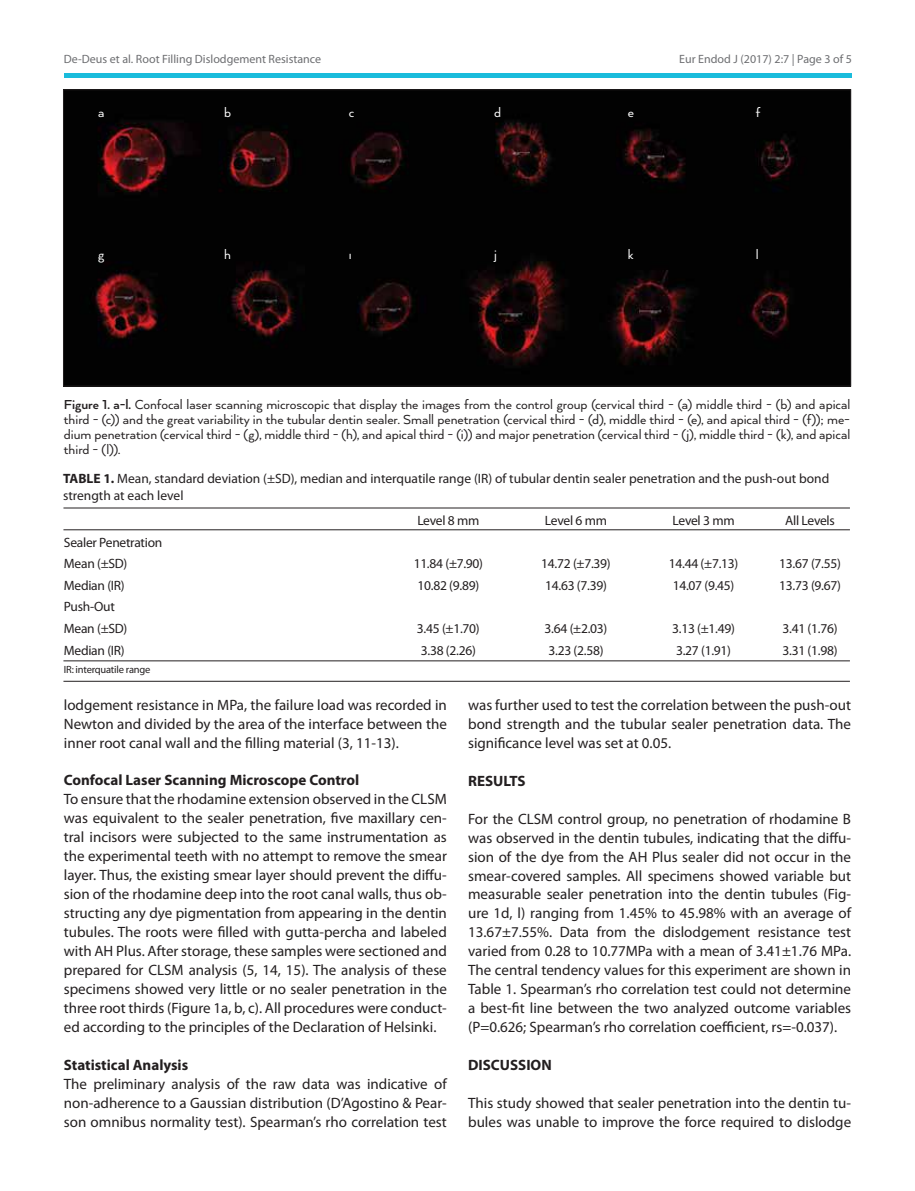
<style>
.page{position:relative;width:915px;height:1191px;background:#fff}
.page>*{position:absolute;margin:0;border:0;box-sizing:border-box;transform-origin:0 0}
.t1{font:15px/18.9px "Myriad Pro";color:#231f20;text-align:justify}
.t2{font:15px/15px "Arquitecta";color:#231f20;text-align:justify}
.t3{font:700 15px "Myriad Pro";color:#231f20}
.t4{font:15px "Arquitecta";color:#fff}
.t5{font:13.5px/21.5px "Myriad Pro";letter-spacing:-.015em;color:#231f20}
.t6{font:12px "Myriad Pro";color:#6d6e71}
.t7{font:10.5px "Myriad Pro";letter-spacing:-.02em;color:#231f20}
.s1{font-weight:700}
</style>
<div class="page">
<div style="left:64px;top:73px;width:786px;height:5px;background:#1abcdc"></div>
<img style="left:65px;top:91px;width:783px;height:293px">
<hr style="left:63px;top:529px;width:786px;height:1px;background:#231f20">
<hr style="left:63px;top:660px;width:786px;height:1px;background:#231f20">
<hr style="left:63px;top:508px;width:786px;height:1px;background:#231f20">
<hr style="left:63px;top:681px;width:786px;height:1px;background:#231f20">
<p class="t6" style="left:64px;top:52px;width:259px">De-Deus et al. Root Filling Dislodgement Resistance</p>
<p class="t6" style="left:679px;top:52px;width:174px">Eur Endod J (2017) 2:7 | Page 3 of 5</p>
<p class="t4" style="left:98px;top:103px;width:8px">a</p>
<p class="t4" style="left:98px;top:246px;width:8px">g</p>
<p class="t4" style="left:224px;top:103px;width:9px">b</p>
<p class="t4" style="left:224px;top:246px;width:8px">h</p>
<p class="t4" style="left:349px;top:103px;width:7px">c</p>
<p class="t4" style="left:349px;top:246px;width:4px">ı</p>
<p class="t4" style="left:494px;top:103px;width:9px">d</p>
<p class="t4" style="left:494px;top:246px;width:4px">j</p>
<p class="t4" style="left:627px;top:103px;width:8px">e</p>
<p class="t4" style="left:627px;top:246px;width:7px">k</p>
<p class="t4" style="left:755px;top:103px;width:6px">f</p>
<p class="t4" style="left:755px;top:246px;width:4px">l</p>
<p class="t2" style="left:64px;top:396px;width:787px"><span class="s1">Figure 1. a-l.</span> Confocal laser scanning microscopic that display the images from the control group (cervical third - (a) middle third - (b) and apical third - (c)) and the great variability in the tubular dentin sealer. Small penetration (cervical third - (d), middle third - (e), and apical third - (f)); me&shy;dium penetration (cervical third - (g), middle third - (h), and apical third - (i)) and major penetration (cervical third - (j), middle third - (k), and apical third - (l)).</p>
<p class="t5" style="left:63px;top:469px;width:767px;line-height:17.2px"><span class="s1">TABLE 1.</span> Mean, standard deviation (±SD), median and interquatile range (IR) of tubular dentin sealer penetration and the push-out bond strength at each level</p>
<p class="t5" style="left:64px;top:531px;width:100px">Sealer Penetration<br>Mean (±SD)</p>
<p class="t5" style="left:417px;top:510px;width:63px">Level 8 mm</p>
<p class="t5" style="left:545px;top:510px;width:63px">Level 6 mm</p>
<p class="t5" style="left:672px;top:510px;width:63px">Level 3 mm</p>
<p class="t5" style="left:785px;top:510px;width:51px">All Levels</p>
<p class="t5" style="left:413px;top:553px;width:71px">11.84 (±7.90)</p>
<p class="t5" style="left:541px;top:553px;width:71px">14.72 (±7.39)</p>
<p class="t5" style="left:668px;top:553px;width:71px">14.44 (±7.13)</p>
<p class="t5" style="left:779px;top:553px;width:63px">13.67 (7.55)</p>
<p class="t5" style="left:64px;top:574px;width:62px">Median (IR)</p>
<p class="t5" style="left:417px;top:574px;width:63px">10.82 (9.89)</p>
<p class="t5" style="left:545px;top:574px;width:63px">14.63 (7.39)</p>
<p class="t5" style="left:672px;top:574px;width:63px">14.07 (9.45)</p>
<p class="t5" style="left:779px;top:574px;width:63px">13.73 (9.67)</p>
<p class="t5" style="left:64px;top:596px;width:65px">Push-Out<br>Mean (±SD)</p>
<p class="t5" style="left:417px;top:617px;width:64px">3.45 (±1.70)</p>
<p class="t5" style="left:544px;top:617px;width:64px">3.64 (±2.03)</p>
<p class="t5" style="left:672px;top:617px;width:64px">3.13 (±1.49)</p>
<p class="t5" style="left:782px;top:617px;width:56px">3.41 (1.76)</p>
<p class="t5" style="left:64px;top:639px;width:62px">Median (IR)</p>
<p class="t5" style="left:420px;top:639px;width:56px">3.38 (2.26)</p>
<p class="t5" style="left:548px;top:639px;width:56px">3.23 (2.58)</p>
<p class="t5" style="left:675px;top:639px;width:56px">3.27 (1.91)</p>
<p class="t5" style="left:782px;top:639px;width:56px">3.31 (1.98)</p>
<p class="t7" style="left:64px;top:663px;width:88px">IR: interquatile range</p>
<p class="t1" style="left:64px;top:695px;width:384px">lodgement resistance in MPa, the failure load was recorded in Newton and divided by the area of the interface between the inner root canal wall and the filling material (3, 11-13).</p>
<p class="t3" style="left:64px;top:770px;width:297px">Confocal Laser Scanning Microscope Control</p>
<p class="t1" style="left:64px;top:789px;width:384px">To ensure that the rhodamine extension observed in the CLSM was equivalent to the sealer penetration, five maxillary cen&shy;tral incisors were subjected to the same instrumentation as the experimental teeth with no attempt to remove the smear layer. Thus, the existing smear layer should prevent the diffu&shy;sion of the rhodamine deep into the root canal walls, thus ob&shy;structing any dye pigmentation from appearing in the dentin tubules. The roots were filled with gutta-percha and labeled with AH Plus. After storage, these samples were sectioned and prepared for CLSM analysis (5, 14, 15). The analysis of these specimens showed very little or no sealer penetration in the three root thirds (Figure 1a, b, c). All procedures were conduct&shy;ed according to the principles of the Declaration of Helsinki.</p>
<p class="t3" style="left:64px;top:1055px;width:126px">Statistical Analysis</p>
<p class="t1" style="left:64px;top:1074px;width:384px">The preliminary analysis of the raw data was indicative of non-adherence to a Gaussian distribution (D’Agostino &amp; Pear&shy;son omnibus normality test). Spearman’s rho correlation test</p>
<p class="t1" style="left:468px;top:695px;width:384px">was further used to test the correlation between the push-out bond strength and the tubular sealer penetration data. The significance level was set at 0.05.</p>
<p class="t3" style="left:468px;top:771px;width:59px">RESULTS</p>
<p class="t1" style="left:468px;top:809px;width:384px">For the CLSM control group, no penetration of rhodamine B was observed in the dentin tubules, indicating that the diffu&shy;sion of the dye from the AH Plus sealer did not occur in the smear-covered samples. All specimens showed variable but measurable sealer penetration into the dentin tubules (Fig&shy;ure 1d, l) ranging from 1.45% to 45.98% with an average of 13.67±7.55%. Data from the dislodgement resistance test varied from 0.28 to 10.77MPa with a mean of 3.41±1.76 MPa.<br>The central tendency values for this experiment are shown in Table 1. Spearman’s rho correlation test could not determine a best-fit line between the two analyzed outcome variables (P=0.626; Spearman’s rho correlation coefficient, rs=-0.037).</p>
<p class="t3" style="left:468px;top:1055px;width:85px">DISCUSSION</p>
<p class="t1" style="left:468px;top:1093px;width:384px">This study showed that sealer penetration into the dentin tu&shy;bules was unable to improve the force required to dislodge</p>
</div>
